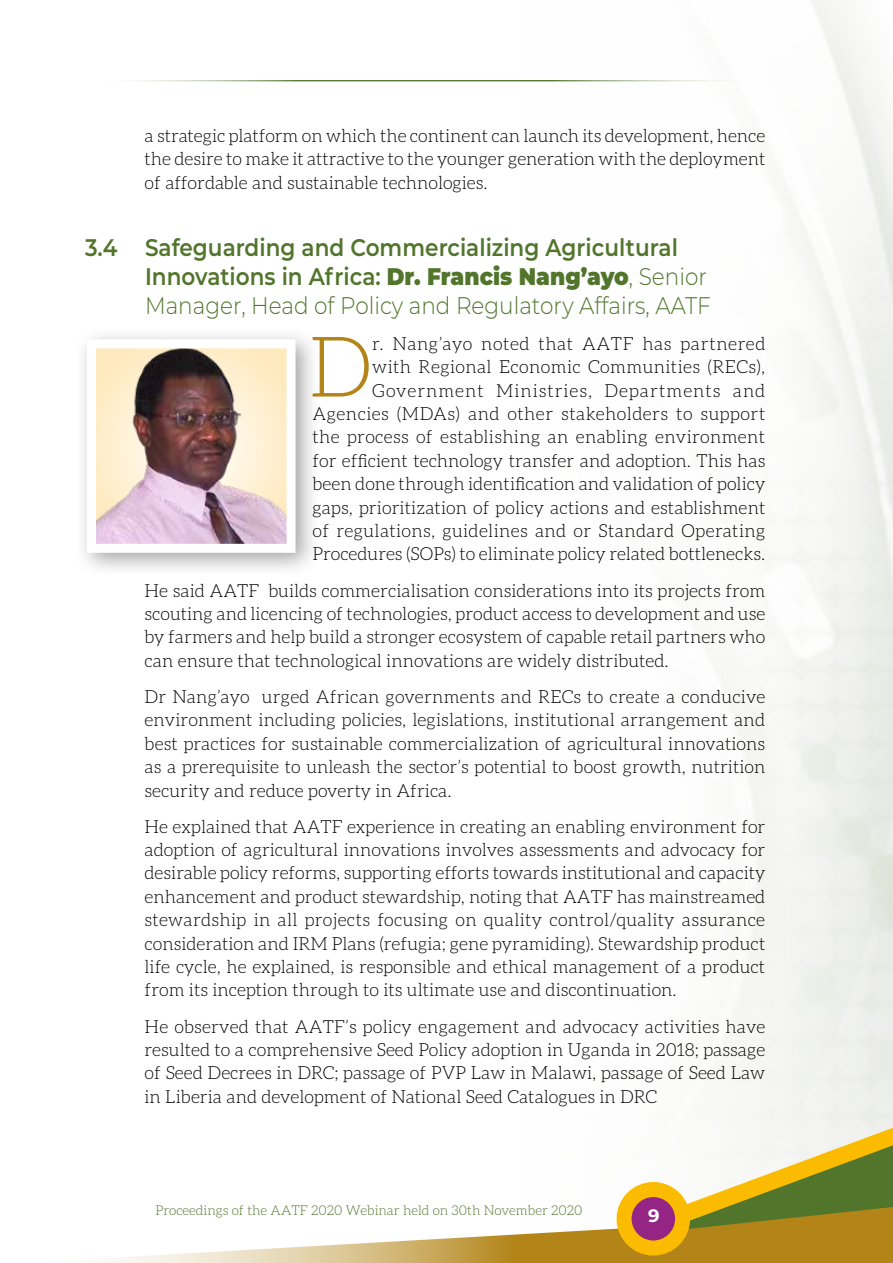
<style>
.page{position:relative;width:893px;height:1263px;background:#fff}
.page>*{position:absolute;margin:0;border:0;box-sizing:border-box;transform-origin:0 0}
.t1{font:300 84.15px "Aleo";color:#b38518}
.t2{font:600 24px/28.8px "Montserrat";color:#52752c;scale:.9 1}
.t3{font:300 18px/23.4px "Aleo";color:#000;text-align:justify}
.t4{font:300 18px/23.4px "Aleo";letter-spacing:.02em;color:#000;text-align:right}
.t5{font:700 18px "Montserrat";color:#fff}
.t6{font:300 13.5px "Aleo";color:#52752c}
.s1{font-weight:900}
.s2{font-weight:300}
</style>
<div class="page">
<svg style="left:106px;top:1189px;width:787px;height:74px"></svg>
<svg style="left:636px;top:1110px;width:257px;height:135px"></svg>
<svg style="left:624px;top:1189px;width:59px;height:59px;background:#a33b70"></svg>
<div style="left:617px;top:1182px;width:73px;height:73px;border:15px solid #fabb00;border-radius:50%"></div>
<hr style="left:85px;top:80px;width:680px;height:2px;background:#52752c">
<div style="left:74px;top:327px;width:246px;height:250px;background:#000;opacity:.36"></div>
<img style="left:97px;top:349px;width:189px;height:194px">
<div style="left:87px;top:339px;width:209px;height:214px;border:9px solid #fff"></div>
<p class="t3" style="left:145px;top:124px;width:622px">a strategic platform on which the continent can launch its development, hence the desire to make it attractive to the younger generation with the deployment of affordable and sustainable technologies.</p>
<h2 class="t2" style="left:145px;top:232px;width:630px;text-indent:-60px">3.4 Safeguarding and Commercializing Agricultural<br>Innovations in Africa: <span class="s1">Dr. Francis Nang’ayo</span><span class="s2">, Senior<br>Manager, Head of Policy and Regulatory Affairs, AATF</span></h2>
<h1 class="t1" style="left:308px;top:321px;width:65px">D</h1>
<p class="t4" style="left:313px;top:332px;width:454px">r. Nang’ayo noted that AATF has partnered<br>with Regional Economic Communities (RECs), Government Ministries, Departments and Agencies (MDAs) and other stakeholders to support the process of establishing an enabling environment for efficient technology transfer and adoption. This has been done through identification and validation of policy gaps, prioritization of policy actions and establishment of regulations, guidelines and or Standard Operating Procedures (SOPs) to eliminate policy related bottlenecks.</p>
<p class="t3" style="left:145px;top:578px;width:622px">He said AATF builds commercialisation considerations into its projects from scouting and licencing of technologies, product access to development and use by farmers and help build a stronger ecosystem of capable retail partners who can ensure that technological innovations are widely distributed.</p>
<p class="t3" style="left:145px;top:685px;width:622px">Dr Nang’ayo urged African governments and RECs to create a conducive environment including policies, legislations, institutional arrangement and best practices for sustainable commercialization of agricultural innovations as a prerequisite to unleash the sector’s potential to boost growth, nutrition security and reduce poverty in Africa.</p>
<p class="t3" style="left:145px;top:814px;width:622px">He explained that AATF experience in creating an enabling environment for adoption of agricultural innovations involves assessments and advocacy for desirable policy reforms, supporting efforts towards institutional and capacity enhancement and product stewardship, noting that AATF has mainstreamed stewardship in all projects focusing on quality control/quality assurance consideration and IRM Plans (refugia; gene pyramiding). Stewardship product life cycle, he explained, is responsible and ethical management of a product from its inception through to its ultimate use and discontinuation.</p>
<p class="t3" style="left:145px;top:1014px;width:622px">He observed that AATF’s policy engagement and advocacy activities have resulted to a comprehensive Seed Policy adoption in Uganda in 2018; passage of Seed Decrees in DRC; passage of PVP Law in Malawi, passage of Seed Law in Liberia and development of National Seed Catalogues in DRC</p>
<p class="t6" style="left:155px;top:1203px;width:429px">Proceedings of the AATF 2020 Webinar held on 30th November 2020</p>
<p class="t5" style="left:648px;top:1203px;width:13px">9</p>
</div>
